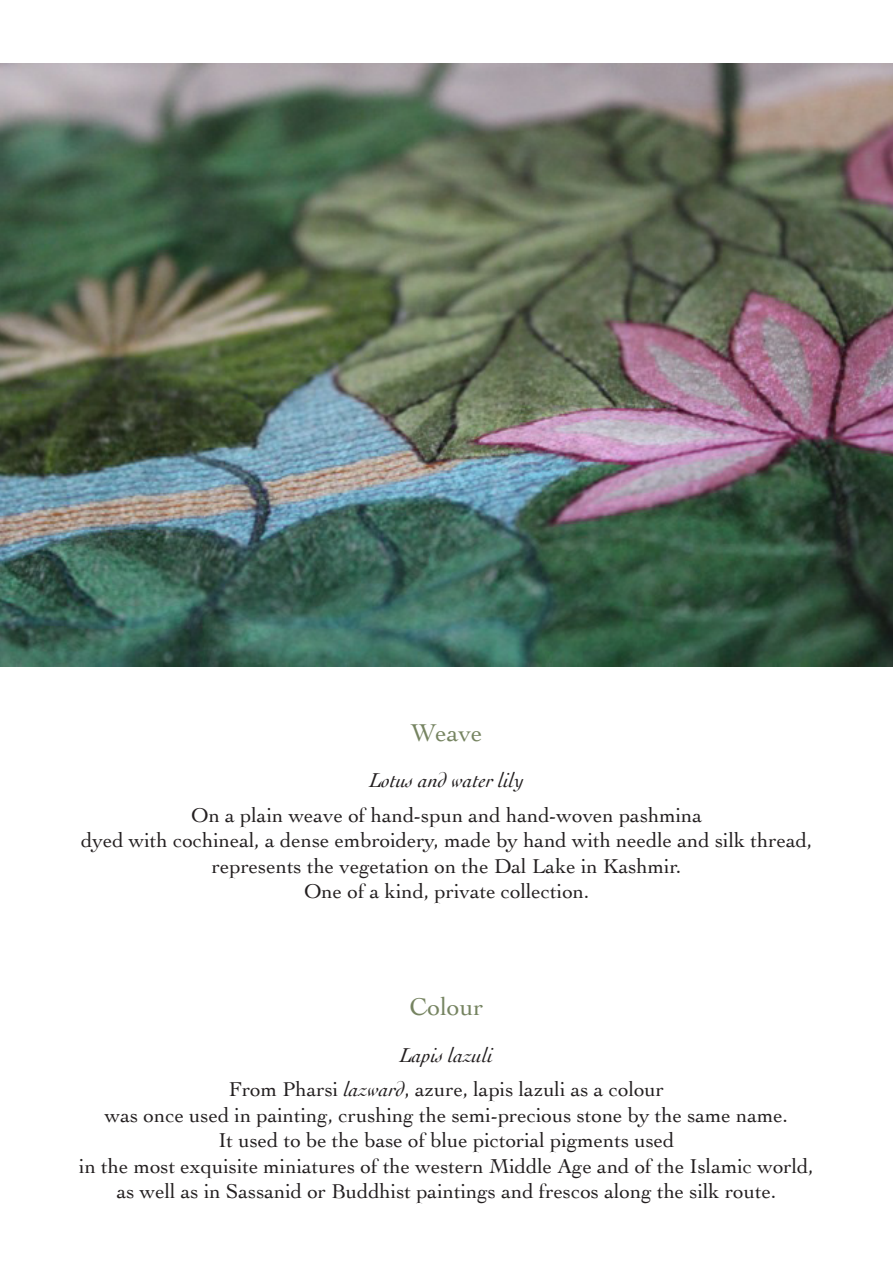
<style>
.page{position:relative;width:893px;height:1263px;background:#fff}
.page>*{position:absolute;margin:0;border:0;box-sizing:border-box;transform-origin:0 0}
.t1{font:25.5px "Cochin";color:#768461}
.t2{font:21px "Cochin";color:#231f20}
.t3{font:italic 21px "Cochin";color:#231f20}
.s1{font-style:italic}
</style>
<div class="page">
<img style="left:0;top:64px;width:893px;height:603px">
<p class="t1" style="left:411px;top:718px;width:73px">Weave</p>
<p class="t3" style="left:370px;top:769px;width:155px">Lotus and water lily</p>
<p class="t2" style="left:191px;top:803px;width:512px">On a plain weave of hand-spun and hand-woven pashmina</p>
<p class="t2" style="left:81px;top:828px;width:732px">dyed with cochineal, a dense embroidery, made by hand with needle and silk thread,</p>
<p class="t2" style="left:212px;top:854px;width:471px">represents the vegetation on the Dal Lake in Kashmir.</p>
<p class="t2" style="left:304px;top:879px;width:287px">One of a kind, private collection.</p>
<p class="t1" style="left:410px;top:992px;width:75px">Colour</p>
<p class="t3" style="left:400px;top:1043px;width:94px">Lapis lazuli</p>
<p class="t2" style="left:229px;top:1077px;width:437px">From Pharsi <span class="s1">lazward</span>, azure, lapis lazuli as a colour</p>
<p class="t2" style="left:105px;top:1103px;width:685px">was once used in painting, crushing the semi-precious stone by the same name.</p>
<p class="t2" style="left:218px;top:1128px;width:458px">It used to be the base of blue pictorial pigments used</p>
<p class="t2" style="left:79px;top:1154px;width:736px">in the most exquisite miniatures of the western Middle Age and of the Islamic world,</p>
<p class="t2" style="left:117px;top:1179px;width:661px">as well as in Sassanid or Buddhist paintings and frescos along the silk route.</p>
</div>
